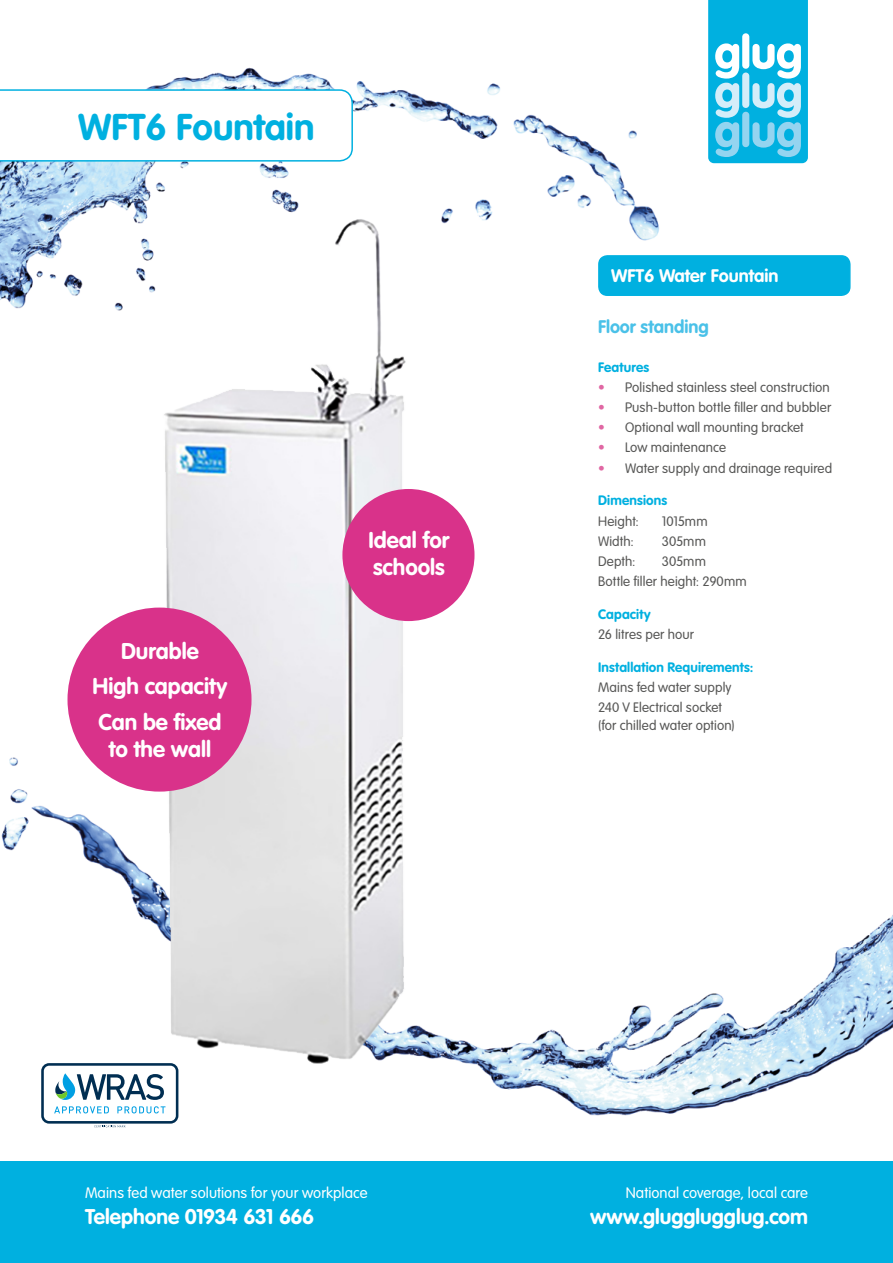
<style>
.page{position:relative;width:893px;height:1263px;background:#fff}
.page>*{position:absolute;margin:0;border:0;box-sizing:border-box;transform-origin:0 0}
.t1{font:700 36.75px "VAG Rounded Std";color:#00b0e0}
.t2{font:700 22.5px/35.5px "VAG Rounded Std";color:#fff}
.t3{font:700 21px "VAG Rounded Std";letter-spacing:-.005em;color:#fff}
.t4{font:700 21px "VAG Rounded Std";letter-spacing:-.025em;color:#fff}
.t5{font:700 18px "VAG Rounded Std";color:#fff}
.t6{font:700 18px "VAG Rounded Std";color:#4ac1e8}
.t7{font:300 15px "VAG Rounded Std";letter-spacing:.005em;color:#fff}
.t8{font:300 13.5px/20.1px "VAG Rounded Std";letter-spacing:.01em;color:#575756}
.t9{font:700 13.5px "VAG Rounded Std";letter-spacing:.01em;color:#00b0e0}
.s1{color:#e067a3}
</style>
<div class="page">
<img style="left:1px;top:757px;width:892px;height:367px">
<img style="left:0;top:67px;width:659px;height:242px">
<svg style="left:708px;top:0;width:100px;height:163px;background:#46c4e8"></svg>
<div style="left:0;top:1161px;width:893px;height:102px;background:#00b0e0"></div>
<svg style="left:54px;top:1106px;width:55px;height:7px"></svg>
<svg style="left:117px;top:1106px;width:48px;height:7px"></svg>
<svg style="left:55px;top:1073px;width:109px;height:27px"></svg>
<div style="left:41px;top:1063px;width:137px;height:60px;border:3px solid #002e52;border-radius:7px"></div>
<svg style="left:94px;top:1125px;width:31px;height:2px"></svg>
<svg style="left:0;top:89px;width:353px;height:73px"></svg>
<img style="left:94px;top:213px;width:378px;height:859px">
<div style="left:342px;top:489px;width:132px;height:132px;background:#d9328a;border-radius:50%"></div>
<div style="left:67px;top:608px;width:185px;height:184px;background:#d9328a;border-radius:50%"></div>
<div style="left:599px;top:256px;width:251px;height:39px;background:#00b0e0;border-radius:9px"></div>
<div style="left:598px;top:255px;width:253px;height:41px;border:2px solid #00b0e0;border-radius:9px"></div>
<h1 class="t1" style="left:78px;top:105px;width:238px">WFT6 Fountain</h1>
<h2 class="t2" style="left:93px;top:634px;width:136px;text-align:center">Durable<br>High capacity<br>Can be fixed</h2>
<h2 class="t2" style="left:109px;top:732px;width:104px">to the wall</h2>
<h2 class="t2" style="left:369px;top:527px;width:82px;line-height:27px">Ideal for schools</h2>
<h3 class="t5" style="left:611px;top:265px;width:169px">WFT6 Water Fountain</h3>
<h3 class="t6" style="left:598px;top:316px;width:112px">Floor standing</h3>
<p class="t9" style="left:598px;top:359px;width:53px">Features</p>
<p class="t8" style="left:598px;top:378px;width:233px"><span class="s1">•</span> Polished stainless steel construction</p>
<p class="t8" style="left:598px;top:398px;width:235px"><span class="s1">•</span> Push-button bottle filler and bubbler</p>
<p class="t8" style="left:598px;top:418px;width:207px"><span class="s1">•</span> Optional wall mounting bracket</p>
<p class="t8" style="left:598px;top:438px;width:129px"><span class="s1">•</span> Low maintenance</p>
<p class="t8" style="left:598px;top:458px;width:236px"><span class="s1">•</span> Water supply and drainage required</p>
<p class="t9" style="left:598px;top:493px;width:70px">Dimensions</p>
<p class="t8" style="left:598px;top:511px;width:42px">Height:</p>
<p class="t8" style="left:662px;top:511px;width:47px">1015mm</p>
<p class="t8" style="left:598px;top:531px;width:37px">Width:</p>
<p class="t8" style="left:662px;top:531px;width:46px">305mm</p>
<p class="t8" style="left:598px;top:551px;width:39px">Depth:</p>
<p class="t8" style="left:598px;top:551px;width:150px;text-indent:64px">305mm<br>Bottle filler height: 290mm</p>
<p class="t9" style="left:598px;top:606px;width:54px">Capacity</p>
<p class="t8" style="left:598px;top:625px;width:97px">26 litres per hour</p>
<p class="t9" style="left:598px;top:659px;width:157px">Installation Requirements:</p>
<p class="t8" style="left:598px;top:678px;width:135px">Mains fed water supply<br>240 V Electrical socket</p>
<p class="t8" style="left:598px;top:716px;width:138px">(for chilled water option)</p>
<p class="t7" style="left:85px;top:1184px;width:284px">Mains fed water solutions for your workplace</p>
<h3 class="t4" style="left:85px;top:1204px;width:231px">Telephone 01934 631 666</h3>
<p class="t7" style="left:626px;top:1184px;width:184px">National coverage, local care</p>
<h3 class="t3" style="left:590px;top:1204px;width:219px">www.glugglugglug.com</h3>
</div>
